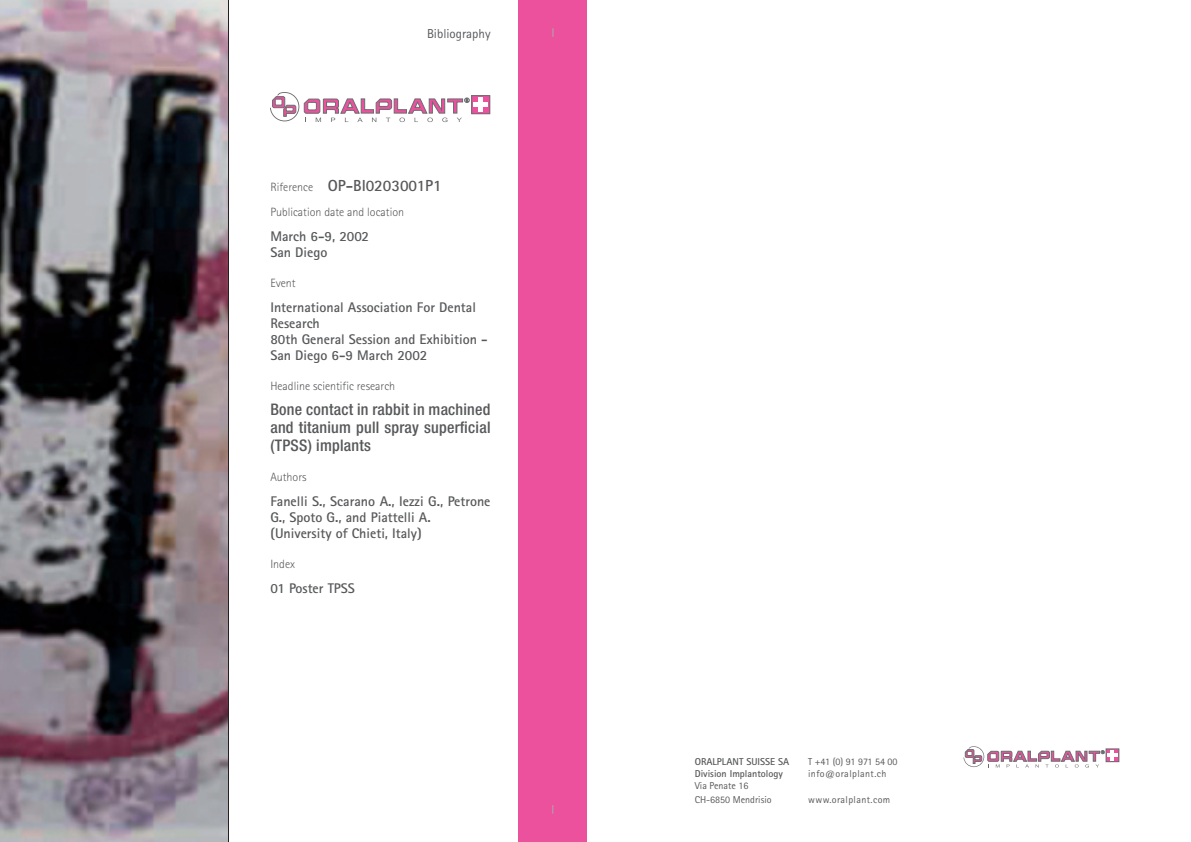
<style>
.page{position:relative;width:1191px;height:842px;background:#fff}
.page>*{position:absolute;margin:0;border:0;box-sizing:border-box;transform-origin:0 0}
.t1{font:500 condensed 16px/18px "Helvetica Neue";letter-spacing:.015em;color:#57585a;text-align:justify}
.t2{font:700 16px "Rotis Sans Serif";color:#57585a}
.t3{font:700 14px/16px "Rotis Sans Serif";color:#57585a}
.t4{font:13px "Rotis Sans Serif";color:#57585a}
.t5{font:300 12px "Rotis Sans Serif";color:#57585a}
.t6{font:10px/12px "Rotis Sans Serif";letter-spacing:.04em;color:#57585a}
.t7{font:700 10px/12px "Rotis Sans Serif";color:#57585a}
.t8{font:10px/14px "Rotis Sans Serif";color:#57585a}
.s1{font-weight:300;font-size:12px}
</style>
<div class="page">
<div style="left:472px;top:96px;width:18px;height:18px;background:#ec519e"></div>
<div style="left:471px;top:95px;width:19px;height:19px;border:1px solid #6c6d70"></div>
<div style="left:478px;top:97px;width:5px;height:15px;background:#fff"></div>
<div style="left:473px;top:102px;width:15px;height:5px;background:#fff"></div>
<svg style="left:270px;top:92px;width:199px;height:30px"></svg>
<div style="left:519px;top:0;width:68px;height:842px;background:#ec519e"></div>
<div style="left:1106px;top:749px;width:13px;height:13px;border:1px solid #6c6d70"></div>
<svg style="left:963px;top:746px;width:154px;height:21px"></svg>
<hr style="left:228px;top:0;width:1px;height:842px;background:#231f20">
<img style="left:0;top:0;width:228px;height:841px">
<p class="t4" style="left:427px;top:26px;width:65px">Bibliography</p>
<p class="t2" style="left:270px;top:176px;width:173px"><span class="s1">Riference</span> OP-BI0203001P1</p>
<p class="t5" style="left:270px;top:205px;width:135px">Publication date and location</p>
<p class="t3" style="left:270px;top:228px;width:100px">March 6-9, 2002<br>San Diego</p>
<p class="t5" style="left:270px;top:276px;width:27px">Event</p>
<p class="t3" style="left:270px;top:299px;width:219px">International Association For Dental<br>Research<br>80th General Session and Exhibition -<br>San Diego 6-9 March 2002</p>
<p class="t5" style="left:270px;top:379px;width:126px">Headline scientific research</p>
<p class="t1" style="left:270px;top:400px;width:222px">Bone contact in rabbit in machined and titanium pull spray superficial (TPSS) implants</p>
<p class="t5" style="left:270px;top:470px;width:38px">Authors</p>
<p class="t3" style="left:270px;top:493px;width:222px">Fanelli S., Scarano A., Iezzi G., Petrone<br>G., Spoto G., and Piattelli A. (University of Chieti, Italy)</p>
<p class="t5" style="left:270px;top:557px;width:26px">Index</p>
<p class="t3" style="left:270px;top:580px;width:86px">01 Poster TPSS</p>
<p class="t7" style="left:694px;top:755px;width:96px">ORALPLANT SUISSE SA<br>Division Implantology</p>
<p class="t8" style="left:694px;top:778px;width:78px">Via Penate 16<br>CH-6850 Mendrisio</p>
<p class="t6" style="left:808px;top:755px;width:91px">T +41 (0) 91 971 54 00 info@oralplant.ch</p>
<p class="t6" style="left:808px;top:793px;width:84px">www.oralplant.com</p>
</div>
